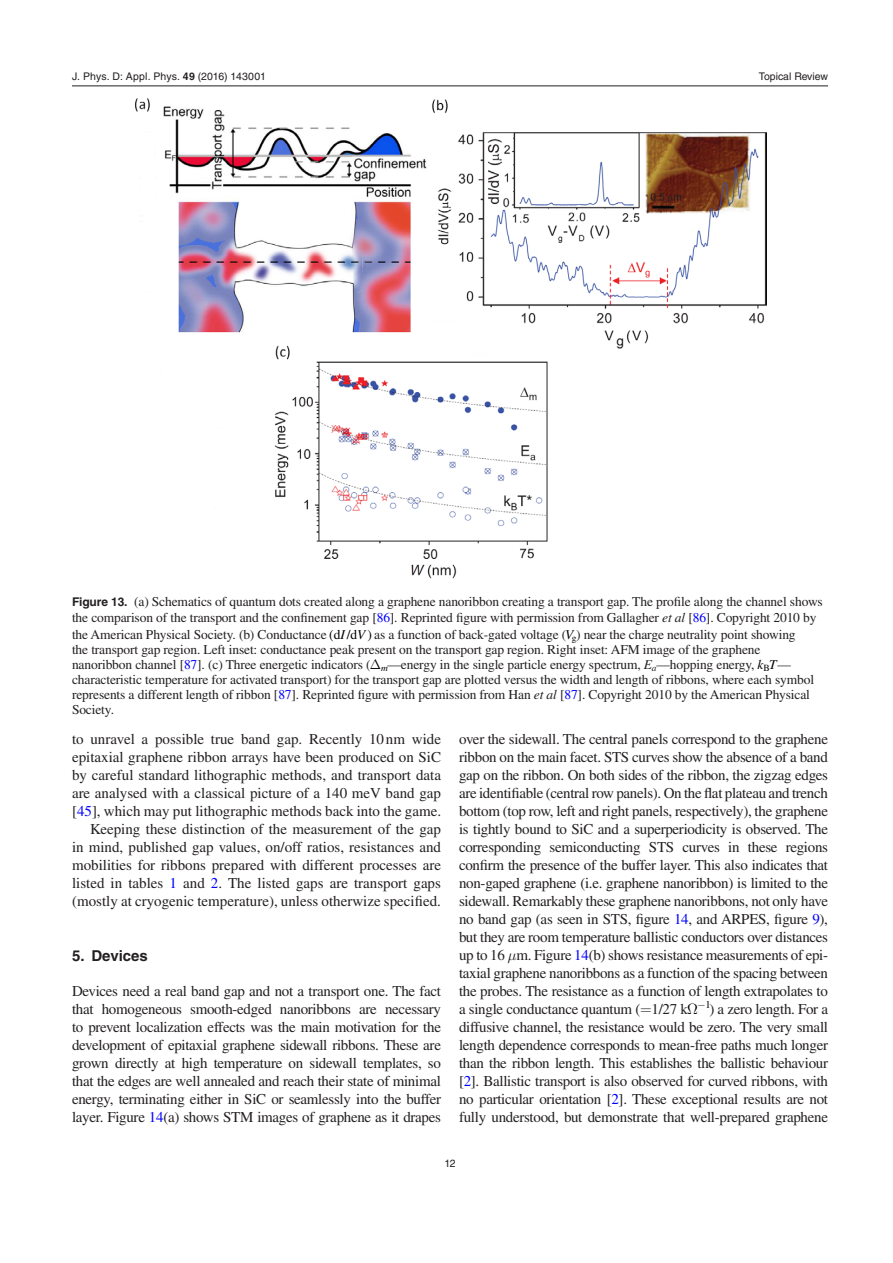
<style>
.page{position:relative;width:893px;height:1263px;background:#fff}
.page>*{position:absolute;margin:0;border:0;box-sizing:border-box;transform-origin:0 0}
.t1{font:15px/18px "Times LT Std";color:#231f20;text-align:justify}
.t2{font:700 15px "Helvetica LT Std";color:#231f20}
.t3{font:13.5px/15px "Times LT Std";letter-spacing:-.01em;color:#231f20}
.t4{font:10.5px "Helvetica LT Std";color:#231f20}
.s1{font-family:"Helvetica";font-weight:700}
.s2{font-family:"Helvetica"}
.s3{font-family:"Helvetica LT Std";font-weight:700;font-size:12px}
.s4{color:#00f}
.s5{font-style:italic}
.s6{font-family:"STIX General";color:#000}
.s7{color:#000}
.s8{font-style:italic;color:#000}
.s9{font-family:"STIX General"}
</style>
<div class="page">
<hr style="left:72px;top:86px;width:756px;height:1px;background:#231f20">
<img style="left:135px;top:98px;width:631px;height:480px">
<p class="t4" style="left:72px;top:70px;width:195px">J. Phys. D: Appl. Phys. <span class="s1">49</span> (<span class="s2">2016</span>) 143001</p>
<p class="t4" style="left:759px;top:70px;width:71px">Topical Review</p>
<p class="t3" style="left:72px;top:593px;width:752px;line-height:16.6px"><span class="s3">Figure 13.</span> (a) Schematics of quantum dots created along a graphene nanoribbon creating a transport gap. The profile along the channel shows the comparison of the transport and the confinement gap [<span class="s4">86</span>]. Reprinted figure with permission from Gallagher <span class="s5">et al</span> [<span class="s4">86</span>]. Copyright 2010 by the American Physical Society. (b) Conductance <span class="s6">(</span><span class="s7">d /</span><span class="s8">I V</span><span class="s7">d</span> <span class="s6">)</span> as a function of back-gated voltage (<span class="s8">V</span><sub>g</sub>) near the charge neutrality point showing</p>
<p class="t3" style="left:72px;top:642px;width:744px">the transport gap region. Left inset: conductance peak present on the transport gap region. Right inset: AFM image of the graphene nanoribbon channel [<span class="s4">87</span>]. (c) Three energetic indicators (<span class="s7">∆</span><sub>m</sub><span class="s9">—</span>energy in the single particle energy spectrum, <span class="s5">E</span><sub>a</sub><span class="s9">—</span>hopping energy, <span class="s8">k</span><sub>B</sub><span class="s8">T</span><span class="s9">— </span>characteristic temperature for activated transport) for the transport gap are plotted versus the width and length of ribbons, where each symbol represents a different length of ribbon [<span class="s4">87</span>]. Reprinted figure with permission from Han <span class="s5">et al</span> [<span class="s4">87</span>]. Copyright 2010 by the American Physical Society.</p>
<p class="t1" style="left:72px;top:730px;width:371px;text-align:right">to unravel a possible true band gap. Recently 10nm wide epitaxial graphene ribbon arrays have been produced on SiC by careful standard lithographic methods, and transport data are analysed with a classical picture of a 140 meV band gap [<span class="s4">45</span>], which may put lithographic methods back into the game.<br>Keeping these distinction of the measurement of the gap<br>in mind, published gap values, on/off ratios, resistances and mobilities for ribbons prepared with different processes are listed in tables <span class="s4">1</span> and <span class="s4">2</span>. The listed gaps are transport gaps (mostly at cryogenic temperature), unless otherwize specified.</p>
<p class="t2" style="left:72px;top:947px;width:77px">5. Devices</p>
<p class="t1" style="left:72px;top:982px;width:371px">Devices need a real band gap and not a transport one. The fact that homogeneous smooth-edged nanoribbons are necessary to prevent localization effects was the main motivation for the development of epitaxial graphene sidewall ribbons. These are grown directly at high temperature on sidewall templates, so that the edges are well annealed and reach their state of minimal energy, terminating either in SiC or seamlessly into the buffer layer. Figure <span class="s4">14</span>(a) shows STM images of graphene as it drapes</p>
<p class="t1" style="left:459px;top:730px;width:371px">over the sidewall. The central panels correspond to the graphene ribbon on the main facet. STS curves show the absence of a band gap on the ribbon. On both sides of the ribbon, the zigzag edges are identifiable (central row panels). On the flat plateau and trench bottom (top row, left and right panels, respectively), the graphene is tightly bound to SiC and a superperiodicity is observed. The corresponding semiconducting STS curves in these regions confirm the presence of the buffer layer. This also indicates that non-gaped graphene (i.e. graphene nanoribbon) is limited to the sidewall. Remarkably these graphene nanoribbons, not only have no band gap (as seen in STS, figure <span class="s4">14</span>, and ARPES, figure <span class="s4">9</span>), but they are room temperature ballistic conductors over distances up to 16 m. Figure <span class="s4">14</span>(b) shows resistance measurements of epi&shy;taxial graphene nanoribbons as a function of the spacing between the probes. The resistance as a function of length extrapolates to a single conductance quantum ( 1/27 k <sup>−</sup><sup>1</sup>) a zero length. For a diffusive channel, the resistance would be zero. The very small length dependence corresponds to mean-free paths much longer than the ribbon length. This establishes the ballistic behaviour [<span class="s4">2</span>]. Ballistic transport is also observed for curved ribbons, with no particular orientation [<span class="s4">2</span>]. These exceptional results are not fully understood, but demonstrate that well-prepared graphene</p>
<p class="t4" style="left:444px;top:1157px;width:13px">12</p>
</div>
